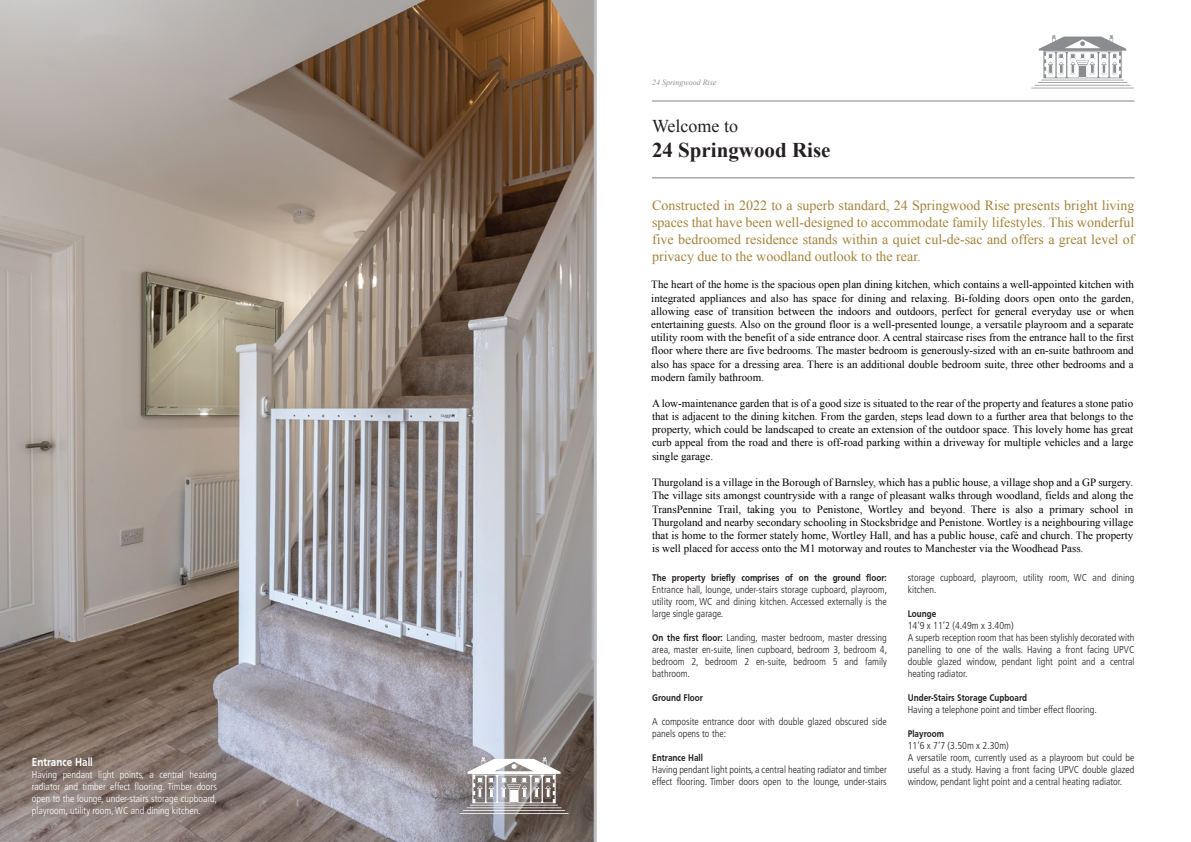
<style>
.page{position:relative;width:1191px;height:842px;background:#fff}
.page>*{position:absolute;margin:0;border:0;box-sizing:border-box;transform-origin:0 0}
.t1{font:700 21px "Times New Roman";color:#231f20}
.t2{font:18px "Times New Roman";color:#231f20}
.t3{font:14px/16.8px "Times New Roman";color:#a4843d;text-align:justify}
.t4{font:700 12px "Frutiger Cnd";color:#fff}
.t5{font:11px/13.2px "Times New Roman";color:#020202;text-align:justify}
.t6{font:300 condensed 10px/12px "Frutiger LT Std";color:#231f20}
.t7{font:300 condensed 10px/12px "Frutiger LT Std";color:#fff;text-align:justify}
.t8{font:700 10px "Frutiger Cnd";color:#231f20}
.t9{font:italic 8px "Times New Roman";color:#8a8c8f}
.s1{font-family:"Frutiger Cnd";font-weight:700;font-stretch:normal}
</style>
<div class="page">
<img style="left:0;top:0;width:594px;height:842px">
<hr style="left:594px;top:0;width:3px;height:842px;background:#bbbdc0">
<svg style="left:459px;top:757px;width:109px;height:57px"></svg>
<svg style="left:1031px;top:35px;width:102px;height:53px"></svg>
<img style="left:18px;top:742px;width:221px;height:94px">
<hr style="left:652px;top:101px;width:482px;height:1px;background:#808285">
<hr style="left:652px;top:178px;width:482px;height:1px;background:#808285">
<p class="t4" style="left:32px;top:755px;width:62px">Entrance Hall</p>
<p class="t7" style="left:32px;top:769px;width:187px">Having pendant light points, a central heating radiator and timber effect flooring. Timber doors open to the lounge, under-stairs storage cupboard, playroom, utility room, WC and dining kitchen.</p>
<p class="t9" style="left:652px;top:77px;width:66px">24 Springwood Rise</p>
<h2 class="t2" style="left:652px;top:113px;width:88px">Welcome to</h2>
<h1 class="t1" style="left:652px;top:135px;width:180px">24 Springwood Rise</h1>
<p class="t3" style="left:652px;top:197px;width:484px">Constructed in 2022 to a superb standard, 24 Springwood Rise presents bright living spaces that have been well-designed to accommodate family lifestyles. This wonderful five bedroomed residence stands within a quiet cul-de-sac and offers a great level of privacy due to the woodland outlook to the rear.</p>
<p class="t5" style="left:651px;top:278px;width:484px">The heart of the home is the spacious open plan dining kitchen, which contains a well-appointed kitchen with integrated appliances and also has space for dining and relaxing. Bi-folding doors open onto the garden, allowing ease of transition between the indoors and outdoors, perfect for general everyday use or when entertaining guests. Also on the ground floor is a well-presented lounge, a versatile playroom and a separate utility room with the benefit of a side entrance door. A central staircase rises from the entrance hall to the first floor where there are five bedrooms. The master bedroom is generously-sized with an en-suite bathroom and also has space for a dressing area. There is an additional double bedroom suite, three other bedrooms and a modern family bathroom.</p>
<p class="t5" style="left:652px;top:396px;width:483px">A low-maintenance garden that is of a good size is situated to the rear of the property and features a stone patio that is adjacent to the dining kitchen. From the garden, steps lead down to a further area that belongs to the property, which could be landscaped to create an extension of the outdoor space. This lovely home has great curb appeal from the road and there is off-road parking within a driveway for multiple vehicles and a large single garage.</p>
<p class="t5" style="left:652px;top:476px;width:483px">Thurgoland is a village in the Borough of Barnsley, which has a public house, a village shop and a GP surgery.<br>The village sits amongst countryside with a range of pleasant walks through woodland, fields and along the TransPennine Trail, taking you to Penistone, Wortley and beyond. There is also a primary school in Thurgoland and nearby secondary schooling in Stocksbridge and Penistone. Wortley is a neighbouring village that is home to the former stately home, Wortley Hall, and has a public house, café and church. The property is well placed for access onto the M1 motorway and routes to Manchester via the Woodhead Pass.</p>
<p class="t8" style="left:652px;top:572px;width:236px">The property briefly comprises of on the ground floor:</p>
<p class="t6" style="left:652px;top:584px;width:236px;text-align:justify">Entrance hall, lounge, under-stairs storage cupboard, playroom, utility room, WC and dining kitchen. Accessed externally is the large single garage.</p>
<p class="t6" style="left:652px;top:632px;width:236px;text-align:justify"><span class="s1">On the first floor:</span> Landing, master bedroom, master dressing area, master en-suite, linen cupboard, bedroom 3, bedroom 4, bedroom 2, bedroom 2 en-suite, bedroom 5 and family bathroom.</p>
<p class="t8" style="left:652px;top:692px;width:52px">Ground Floor</p>
<p class="t6" style="left:652px;top:716px;width:236px">A composite entrance door with double glazed obscured side panels opens to the:</p>
<p class="t8" style="left:652px;top:752px;width:52px">Entrance Hall</p>
<p class="t6" style="left:652px;top:764px;width:236px">Having pendant light points, a central heating radiator and timber effect flooring. Timber doors open to the lounge, under-stairs</p>
<p class="t6" style="left:907px;top:572px;width:228px">storage cupboard, playroom, utility room, WC and dining kitchen.</p>
<p class="t8" style="left:907px;top:608px;width:30px">Lounge</p>
<p class="t6" style="left:907px;top:620px;width:228px">14’9 x 11’2 (4.49m x 3.40m)<br>A superb reception room that has been stylishly decorated with panelling to one of the walls. Having a front facing UPVC double glazed window, pendant light point and a central heating radiator.</p>
<p class="t8" style="left:907px;top:692px;width:121px">Under-Stairs Storage Cupboard</p>
<p class="t6" style="left:907px;top:704px;width:190px">Having a telephone point and timber effect flooring.</p>
<p class="t8" style="left:907px;top:728px;width:38px">Playroom</p>
<p class="t6" style="left:907px;top:740px;width:228px">11’6 x 7’7 (3.50m x 2.30m)<br>A versatile room, currently used as a playroom but could be useful as a study. Having a front facing UPVC double glazed window, pendant light point and a central heating radiator.</p>
</div>
